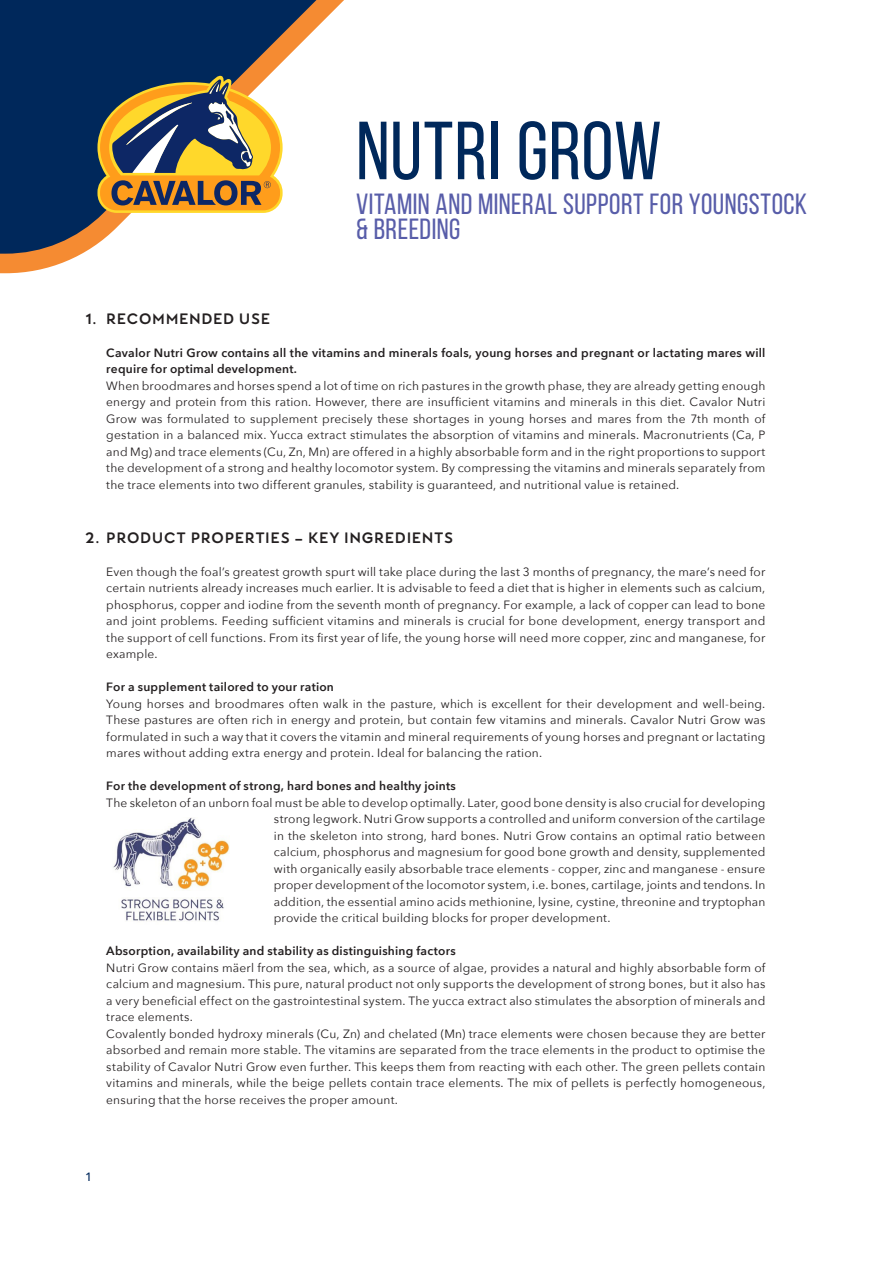
<style>
.page{position:relative;width:893px;height:1263px;background:#fff}
.page>*{position:absolute;margin:0;border:0;box-sizing:border-box;transform-origin:0 0}
.t1{font:82.2px "Bebas Neue";letter-spacing:.005em;color:#00285b}
.t2{font:29.25px "Bebas Neue";letter-spacing:.015em;color:#585da9}
.t3{font:15px "Buket Retro Basic";letter-spacing:.025em;color:#231f20}
.t4{font:12px/16.5px "Avenir Next";letter-spacing:.015em;color:#231f20;text-align:justify}
.t5{font:600 12px/16.5px "Avenir Next";letter-spacing:.02em;color:#231f20}
.t6{font:500 12px "Avenir Next";color:#00285b}
</style>
<div class="page">
<svg style="left:0;top:0;width:344px;height:273px;fill:#00285b"></svg>
<svg style="left:97px;top:76px;width:186px;height:137px;background:#9c8452"></svg>
<img style="left:113px;top:817px;width:117px;height:105px">
<p class="t1" style="left:356px;top:106px;width:307px">NUTRI GROW</p>
<p class="t2" style="left:356px;top:188px;width:452px">VITAMIN AND MINERAL SUPPORT FOR YOUNGSTOCK</p>
<p class="t2" style="left:356px;top:213px;width:106px">&amp; BREEDING</p>
<p class="t3" style="left:85px;top:309px;width:187px">1. RECOMMENDED USE</p>
<p class="t5" style="left:106px;top:344px;width:661px">Cavalor Nutri Grow contains all the vitamins and minerals foals, young horses and pregnant or lactating mares will require for optimal development.</p>
<p class="t4" style="left:106px;top:377px;width:661px">When broodmares and horses spend a lot of time on rich pastures in the growth phase, they are already getting enough energy and protein from this ration. However, there are insufficient vitamins and minerals in this diet. Cavalor Nutri Grow was formulated to supplement precisely these shortages in young horses and mares from the 7th month of gestation in a balanced mix. Yucca extract stimulates the absorption of vitamins and minerals. Macronutrients (Ca, P and Mg) and trace elements (Cu, Zn, Mn) are offered in a highly absorbable form and in the right proportions to support the development of a strong and healthy locomotor system. By compressing the vitamins and minerals separately from the trace elements into two different granules, stability is guaranteed, and nutritional value is retained.</p>
<p class="t3" style="left:85px;top:528px;width:370px">2. PRODUCT PROPERTIES – KEY INGREDIENTS</p>
<p class="t4" style="left:106px;top:563px;width:661px">Even though the foal’s greatest growth spurt will take place during the last 3 months of pregnancy, the mare’s need for certain nutrients already increases much earlier. It is advisable to feed a diet that is higher in elements such as calcium, phosphorus, copper and iodine from the seventh month of pregnancy. For example, a lack of copper can lead to bone and joint problems. Feeding sufficient vitamins and minerals is crucial for bone development, energy transport and the support of cell functions. From its first year of life, the young horse will need more copper, zinc and manganese, for example.</p>
<p class="t5" style="left:106px;top:679px;width:229px">For a supplement tailored to your ration</p>
<p class="t4" style="left:106px;top:695px;width:661px">Young horses and broodmares often walk in the pasture, which is excellent for their development and well-being.<br>These pastures are often rich in energy and protein, but contain few vitamins and minerals. Cavalor Nutri Grow was formulated in such a way that it covers the vitamin and mineral requirements of young horses and pregnant or lactating mares without adding extra energy and protein. Ideal for balancing the ration.</p>
<p class="t5" style="left:106px;top:778px;width:351px">For the development of strong, hard bones and healthy joints</p>
<p class="t4" style="left:274px;top:794px;width:493px;text-indent:-168px">The skeleton of an unborn foal must be able to develop optimally. Later, good bone density is also crucial for developing strong legwork. Nutri Grow supports a controlled and uniform conversion of the cartilage in the skeleton into strong, hard bones. Nutri Grow contains an optimal ratio between calcium, phosphorus and magnesium for good bone growth and density, supplemented with organically easily absorbable trace elements - copper, zinc and manganese - ensure proper development of the locomotor system, i.e. bones, cartilage, joints and tendons. In addition, the essential amino acids methionine, lysine, cystine, threonine and tryptophan provide the critical building blocks for proper development.</p>
<p class="t5" style="left:106px;top:943px;width:351px">Absorption, availability and stability as distinguishing factors</p>
<p class="t4" style="left:106px;top:959px;width:661px">Nutri Grow contains mäerl from the sea, which, as a source of algae, provides a natural and highly absorbable form of calcium and magnesium. This pure, natural product not only supports the development of strong bones, but it also has a very beneficial effect on the gastrointestinal system. The yucca extract also stimulates the absorption of minerals and trace elements.</p>
<p class="t4" style="left:106px;top:1025px;width:661px">Covalently bonded hydroxy minerals (Cu, Zn) and chelated (Mn) trace elements were chosen because they are better absorbed and remain more stable. The vitamins are separated from the trace elements in the product to optimise the stability of Cavalor Nutri Grow even further. This keeps them from reacting with each other. The green pellets contain vitamins and minerals, while the beige pellets contain trace elements. The mix of pellets is perfectly homogeneous, ensuring that the horse receives the proper amount.</p>
<p class="t6" style="left:85px;top:1167px;width:9px">1</p>
</div>
